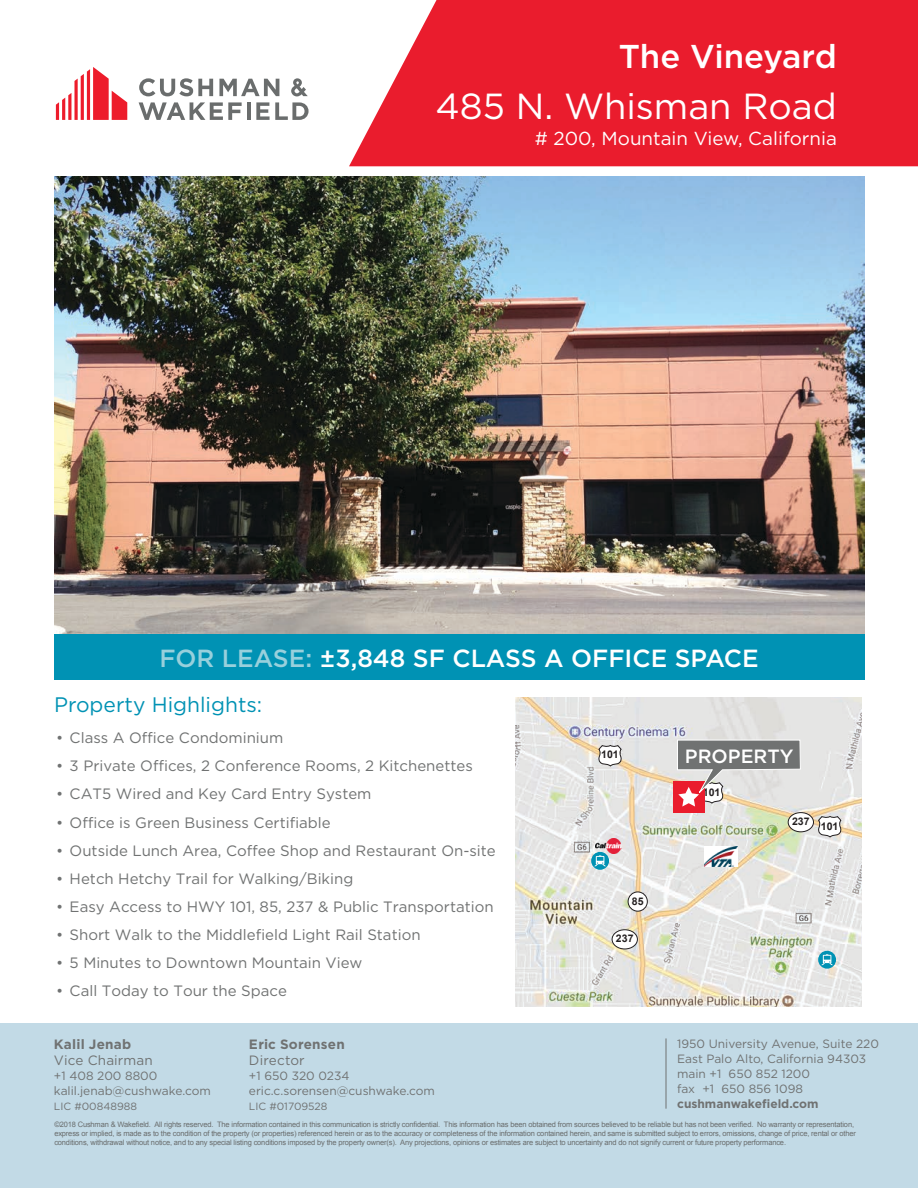
<style>
.page{position:relative;width:918px;height:1188px;background:#fff}
.page>*{position:absolute;margin:0;border:0;box-sizing:border-box;transform-origin:0 0}
.t1{font:36.3px "Gotham";color:#fff}
.t2{font:500 33px "Gotham";letter-spacing:-.01em;color:#fff}
.for_lease{font:500 24.75px "Gotham";color:#fff}
.headline{font:21px "Gotham";color:#0092b4}
.t3{font:500 19.2px "Gotham";color:#fff}
.t4{font:18.75px "Gotham";color:#fff}
.t5{font:15px "Gotham";color:#707272}
.t6{font:700 13.5px "Gotham";letter-spacing:.015em;color:#707272}
.t7{font:13.5px "Gotham";letter-spacing:.01em;color:#707272}
.t8{font:12px/15px "Gotham";color:#707272}
.t9{font:700 12px "Gotham";color:#707272}
.t10{font:10.5px "Gotham";color:#707272}
.t11{font:700 10.5px "Arial";color:#231f20}
.t12{font:7.5px/9px "Arial";letter-spacing:-.02em;color:#6a6d6d}
.s1{color:#98d0dc}
</style>
<div class="page">
<div style="left:0;top:1023px;width:918px;height:165px;background:#c2dae6"></div>
<svg style="left:349px;top:0;width:569px;height:166px;background:#eb2d3d"></svg>
<svg style="left:56px;top:67px;width:71px;height:53px"></svg>
<svg style="left:139px;top:78px;width:170px;height:42px"></svg>
<img style="left:515px;top:698px;width:347px;height:309px">
<img style="left:704px;top:846px;width:34px;height:20px">
<svg style="left:818px;top:951px;width:18px;height:18px"></svg>
<svg style="left:821px;top:954px;width:12px;height:11px"></svg>
<img style="left:596px;top:838px;width:26px;height:15px">
<svg style="left:591px;top:852px;width:18px;height:18px"></svg>
<svg style="left:594px;top:855px;width:12px;height:11px"></svg>
<div style="left:628px;top:892px;width:19px;height:19px;background:#fff;border-radius:50%"></div>
<div style="left:628px;top:892px;width:20px;height:19px;border:1px solid #231f20;border-radius:50%"></div>
<svg style="left:598px;top:744px;width:24px;height:23px"></svg>
<svg style="left:818px;top:815px;width:24px;height:23px"></svg>
<div style="left:673px;top:781px;width:31px;height:31px;background:#ea1c2d"></div>
<svg style="left:677px;top:739px;width:124px;height:68px;background:#b5a8a7"></svg>
<div style="left:788px;top:813px;width:26px;height:19px;background:#fff;border-radius:50%"></div>
<div style="left:788px;top:812px;width:26px;height:20px;border:1px solid #231f20;border-radius:50%"></div>
<div style="left:612px;top:930px;width:25px;height:19px;background:#fff;border-radius:50%"></div>
<div style="left:612px;top:929px;width:26px;height:20px;border:1px solid #231f20;border-radius:50%"></div>
<img style="left:54px;top:177px;width:810px;height:457px">
<hr style="left:666px;top:1038px;width:1px;height:71px;background:#707272">
<div style="left:54px;top:634px;width:810px;height:46px;background:#0092b4"></div>
<h2 class="t2" style="left:619px;top:35px;width:219px">The Vineyard</h2>
<h1 class="t1" style="left:436px;top:83px;width:403px">485 N. Whisman Road</h1>
<h3 class="t4" style="left:535px;top:126px;width:304px"># 200, Mountain View, California</h3>
<p class="for_lease" style="left:159px;top:642px;width:601px"><span class="s1">FOR LEASE:</span> ±3,848 SF CLASS A OFFICE SPACE</p>
<p class="headline" style="left:54px;top:691px;width:210px">Property Highlights:</p>
<p class="t5" style="left:56px;top:728px;width:229px">• Class A Office Condominium</p>
<p class="t5" style="left:56px;top:756px;width:418px">• 3 Private Offices, 2 Conference Rooms, 2 Kitchenettes</p>
<p class="t5" style="left:56px;top:785px;width:317px">• CAT5 Wired and Key Card Entry System</p>
<p class="t5" style="left:56px;top:813px;width:276px">• Office is Green Business Certifiable</p>
<p class="t5" style="left:56px;top:841px;width:441px">• Outside Lunch Area, Coffee Shop and Restaurant On-site</p>
<p class="t5" style="left:56px;top:869px;width:299px">• Hetch Hetchy Trail for Walking/Biking</p>
<p class="t5" style="left:56px;top:897px;width:439px">• Easy Access to HWY 101, 85, 237 &amp; Public Transportation</p>
<p class="t5" style="left:56px;top:925px;width:366px">• Short Walk to the Middlefield Light Rail Station</p>
<p class="t5" style="left:56px;top:953px;width:308px">• 5 Minutes to Downtown Mountain View</p>
<p class="t5" style="left:56px;top:982px;width:232px">• Call Today to Tour the Space</p>
<p class="t11" style="left:601px;top:748px;width:19px">101</p>
<p class="t11" style="left:632px;top:894px;width:13px">85</p>
<p class="t11" style="left:616px;top:932px;width:19px">237</p>
<p class="t3" style="left:685px;top:743px;width:110px">PROPERTY</p>
<p class="t11" style="left:703px;top:785px;width:19px">101</p>
<p class="t11" style="left:792px;top:815px;width:19px">237</p>
<p class="t11" style="left:821px;top:819px;width:19px">101</p>
<h3 class="t6" style="left:54px;top:1035px;width:79px">Kalil Jenab</h3>
<h3 class="t7" style="left:54px;top:1051px;width:100px">Vice Chairman</h3>
<h3 class="t8" style="left:54px;top:1068px;width:158px">+1 408 200 8800 kalil.jenab@cushwake.com</h3>
<h3 class="t10" style="left:54px;top:1099px;width:85px">LIC #00848988</h3>
<h3 class="t6" style="left:249px;top:1035px;width:97px">Eric Sorensen</h3>
<h3 class="t7" style="left:249px;top:1051px;width:57px">Director</h3>
<h3 class="t8" style="left:249px;top:1068px;width:187px">+1 650 320 0234 eric.c.sorensen@cushwake.com</h3>
<h3 class="t10" style="left:249px;top:1099px;width:80px">LIC #01709528</h3>
<h3 class="t8" style="left:677px;top:1036px;width:203px">1950 University Avenue, Suite 220<br>East Palo Alto, California 94303 main +1 650 852 1200<br>fax +1 650 856 1098</h3>
<h3 class="t9" style="left:677px;top:1096px;width:143px">cushmanwakefield.com</h3>
<p class="t12" style="left:54px;top:1120px;width:803px">©2018 Cushman &amp; Wakefield. All rights reserved. The information contained in this communication is strictly confidential. This information has been obtained from sources believed to be reliable but has not been verified. No warranty or representation, express or implied, is made as to the condition of the property (or properties) referenced herein or as to the accuracy or completeness of the information contained herein, and same is submitted subject to errors, omissions, change of price, rental or other conditions, withdrawal without notice, and to any special listing conditions imposed by the property owner(s). Any projections, opinions or estimates are subject to uncertainty and do not signify current or future property performance.</p>
</div>
